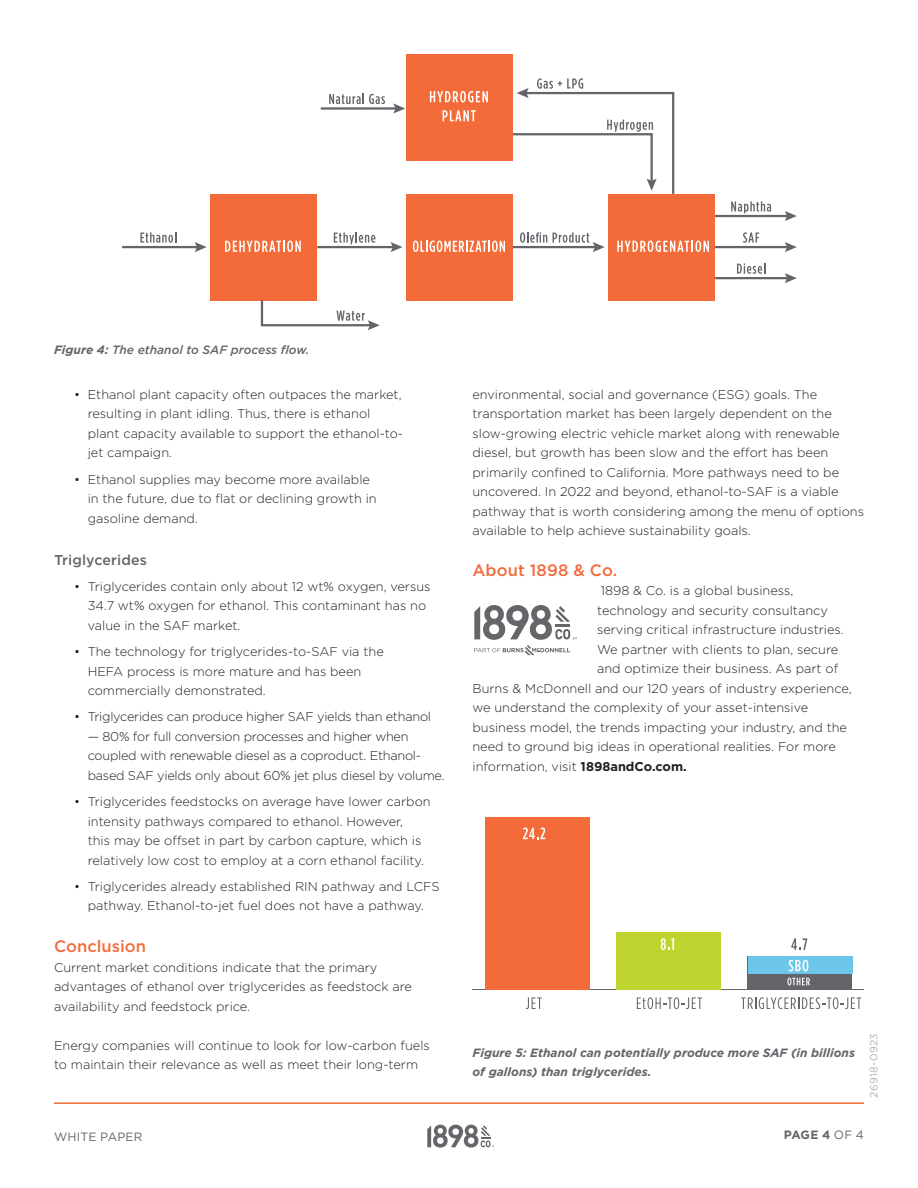
<style>
.page{position:relative;width:918px;height:1188px;background:#fff}
.page>*{position:absolute;margin:0;border:0;box-sizing:border-box;transform-origin:0 0}
.Subhead{font:500 16.5px "Gotham";letter-spacing:.005em;color:#f26c3d}
.Subhead-Second{font:500 14.25px "Gotham";letter-spacing:.005em;color:#64656a}
.Body_Text{font:300 12.75px/19.5px "Gotham";color:#231f20}
.Body_Text-2{font:300 12.75px/19.5px "Gotham";letter-spacing:-.02em;color:#231f20}
.Caption_-_Figures{font:italic 700 12px/19.5px "Gotham";color:#64656a}
.Caption_-_Figures-2{font:italic 500 12px "Gotham";color:#64656a}
.t1{font:12px "Gotham";letter-spacing:.015em;color:#64656a}
.t2{font:700 12px "Gotham";color:#64656a}
.t3{font:10.5px "Gotham";letter-spacing:.025em;color:#b3b2b1}
.s1{font-weight:700}
.s2{font-weight:400}
</style>
<div class="page">
<hr style="left:54px;top:1102px;width:810px;height:2px;background:#f26c3d">
<svg style="left:427px;top:1125px;width:67px;height:23px"></svg>
<svg style="left:474px;top:605px;width:103px;height:50px"></svg>
<div style="left:210px;top:194px;width:107px;height:107px;background:#f26b39"></div>
<div style="left:406px;top:194px;width:107px;height:107px;background:#f26b39"></div>
<div style="left:608px;top:194px;width:107px;height:107px;background:#f26b39"></div>
<div style="left:406px;top:54px;width:107px;height:107px;background:#f26b39"></div>
<svg style="left:225px;top:241px;width:76px;height:11px"></svg>
<svg style="left:413px;top:241px;width:92px;height:11px"></svg>
<svg style="left:520px;top:232px;width:27px;height:11px"></svg>
<svg style="left:743px;top:232px;width:16px;height:11px"></svg>
<svg style="left:334px;top:232px;width:41px;height:12px"></svg>
<svg style="left:140px;top:232px;width:36px;height:11px"></svg>
<svg style="left:430px;top:91px;width:58px;height:11px"></svg>
<svg style="left:443px;top:110px;width:33px;height:11px"></svg>
<svg style="left:617px;top:241px;width:92px;height:11px"></svg>
<hr style="left:122px;top:246px;width:77px;height:2px;background:#64656a">
<svg style="left:195px;top:242px;width:12px;height:10px"></svg>
<svg style="left:329px;top:94px;width:56px;height:10px"></svg>
<hr style="left:321px;top:107px;width:76px;height:3px;background:#64656a">
<svg style="left:393px;top:103px;width:12px;height:11px"></svg>
<svg style="left:260px;top:300px;width:120px;height:30px"></svg>
<hr style="left:317px;top:246px;width:77px;height:2px;background:#64656a">
<svg style="left:391px;top:242px;width:12px;height:10px"></svg>
<hr style="left:513px;top:246px;width:84px;height:2px;background:#64656a">
<svg style="left:553px;top:232px;width:52px;height:20px"></svg>
<svg style="left:512px;top:78px;width:163px;height:116px"></svg>
<hr style="left:715px;top:246px;width:74px;height:2px;background:#64656a">
<svg style="left:785px;top:242px;width:12px;height:10px"></svg>
<svg style="left:737px;top:263px;width:28px;height:11px"></svg>
<hr style="left:715px;top:277px;width:74px;height:2px;background:#64656a">
<svg style="left:785px;top:273px;width:12px;height:10px"></svg>
<svg style="left:731px;top:201px;width:40px;height:12px"></svg>
<hr style="left:715px;top:215px;width:74px;height:2px;background:#64656a">
<svg style="left:785px;top:211px;width:12px;height:10px"></svg>
<hr style="left:472px;top:989px;width:392px;height:1px;background:#64656a">
<div style="left:748px;top:956px;width:104px;height:34px;background:#64656a"></div>
<div style="left:617px;top:932px;width:104px;height:58px;background:#c0d42f"></div>
<div style="left:485px;top:817px;width:105px;height:173px;background:#f26b39"></div>
<svg style="left:526px;top:997px;width:16px;height:12px"></svg>
<svg style="left:523px;top:828px;width:22px;height:11px"></svg>
<svg style="left:661px;top:938px;width:13px;height:12px"></svg>
<svg style="left:791px;top:938px;width:16px;height:12px"></svg>
<svg style="left:787px;top:978px;width:23px;height:7px"></svg>
<svg style="left:637px;top:997px;width:65px;height:12px"></svg>
<svg style="left:741px;top:997px;width:120px;height:12px"></svg>
<div style="left:748px;top:956px;width:104px;height:18px;background:#6bc6ea"></div>
<svg style="left:789px;top:960px;width:19px;height:12px"></svg>
<p class="Caption_-_Figures-2" style="left:54px;top:342px;width:257px"><span class="s1">Figure 4:</span> The ethanol to SAF process flow.</p>
<p class="Body_Text" style="left:88px;top:384px;width:317px;text-indent:-14px">• Ethanol plant capacity often outpaces the market, resulting in plant idling. Thus, there is ethanol plant capacity available to support the ethanol-to&shy;jet campaign.</p>
<p class="Body_Text" style="left:88px;top:469px;width:290px;text-indent:-14px">• Ethanol supplies may become more available in the future, due to flat or declining growth in gasoline demand.</p>
<p class="Subhead-Second" style="left:54px;top:550px;width:95px">Triglycerides</p>
<p class="Body_Text" style="left:88px;top:576px;width:344px;text-indent:-14px">• Triglycerides contain only about 12 wt% oxygen, versus<br>34.7 wt% oxygen for ethanol. This contaminant has no value in the SAF market.</p>
<p class="Body_Text" style="left:88px;top:642px;width:298px;text-indent:-14px">• The technology for triglycerides-to-SAF via the<br>HEFA process is more mature and has been commercially demonstrated.</p>
<p class="Body_Text-2" style="left:74px;top:707px;width:358px">• Triglycerides can produce higher SAF yields than ethanol</p>
<p class="Body_Text-2" style="left:88px;top:726px;width:358px">— 80% for full conversion processes and higher when coupled with renewable diesel as a coproduct. Ethanol&shy;based SAF yields only about 60% jet plus diesel by volume.</p>
<p class="Body_Text" style="left:88px;top:792px;width:344px;text-indent:-14px">• Triglycerides feedstocks on average have lower carbon intensity pathways compared to ethanol. However,<br>this may be offset in part by carbon capture, which is relatively low cost to employ at a corn ethanol facility.</p>
<p class="Body_Text" style="left:74px;top:876px;width:367px;text-align:center">• Triglycerides already established RIN pathway and LCFS pathway. Ethanol-to-jet fuel does not have a pathway.</p>
<p class="Subhead" style="left:54px;top:936px;width:94px">Conclusion</p>
<p class="Body_Text" style="left:54px;top:957px;width:360px">Current market conditions indicate that the primary advantages of ethanol over triglycerides as feedstock are availability and feedstock price.</p>
<p class="Body_Text" style="left:54px;top:1035px;width:377px">Energy companies will continue to look for low-carbon fuels to maintain their relevance as well as meet their long-term</p>
<p class="Body_Text" style="left:472px;top:384px;width:393px">environmental, social and governance (ESG) goals. The transportation market has been largely dependent on the slow-growing electric vehicle market along with renewable diesel, but growth has been slow and the effort has been primarily confined to California. More pathways need to be uncovered. In 2022 and beyond, ethanol-to-SAF is a viable pathway that is worth considering among the menu of options available to help achieve sustainability goals.</p>
<p class="Subhead" style="left:472px;top:559px;width:146px">About 1898 &amp; Co.</p>
<p class="Body_Text" style="left:601px;top:581px;width:194px">1898 &amp; Co. is a global business,</p>
<p class="Body_Text" style="left:597px;top:600px;width:232px">technology and security consultancy</p>
<p class="Body_Text" style="left:597px;top:620px;width:248px">serving critical infrastructure industries.</p>
<p class="Body_Text" style="left:597px;top:639px;width:243px">We partner with clients to plan, secure</p>
<p class="Body_Text" style="left:597px;top:659px;width:243px">and optimize their business. As part of</p>
<p class="Body_Text" style="left:472px;top:678px;width:381px">Burns &amp; McDonnell and our 120 years of industry experience,</p>
<p class="Body_Text" style="left:472px;top:698px;width:337px">we understand the complexity of your asset-intensive</p>
<p class="Body_Text" style="left:472px;top:717px;width:376px">business model, the trends impacting your industry, and the</p>
<p class="Body_Text" style="left:472px;top:737px;width:365px">need to ground big ideas in operational realities. For more</p>
<p class="Body_Text" style="left:472px;top:756px;width:216px">information, visit <span class="s1">1898andCo.com.</span></p>
<p class="Caption_-_Figures" style="left:472px;top:1043px;width:384px">Figure 5: Ethanol can potentially produce more SAF (in billions of gallons) than triglycerides.</p>
<p class="t3" style="left:867px;top:1098px;width:66px;rotate:-90deg">26918-0923</p>
<p class="t1" style="left:54px;top:1129px;width:90px">WHITE PAPER</p>
<p class="t2" style="left:784px;top:1127px;width:82px">PAGE 4 <span class="s2">OF 4</span></p>
</div>
